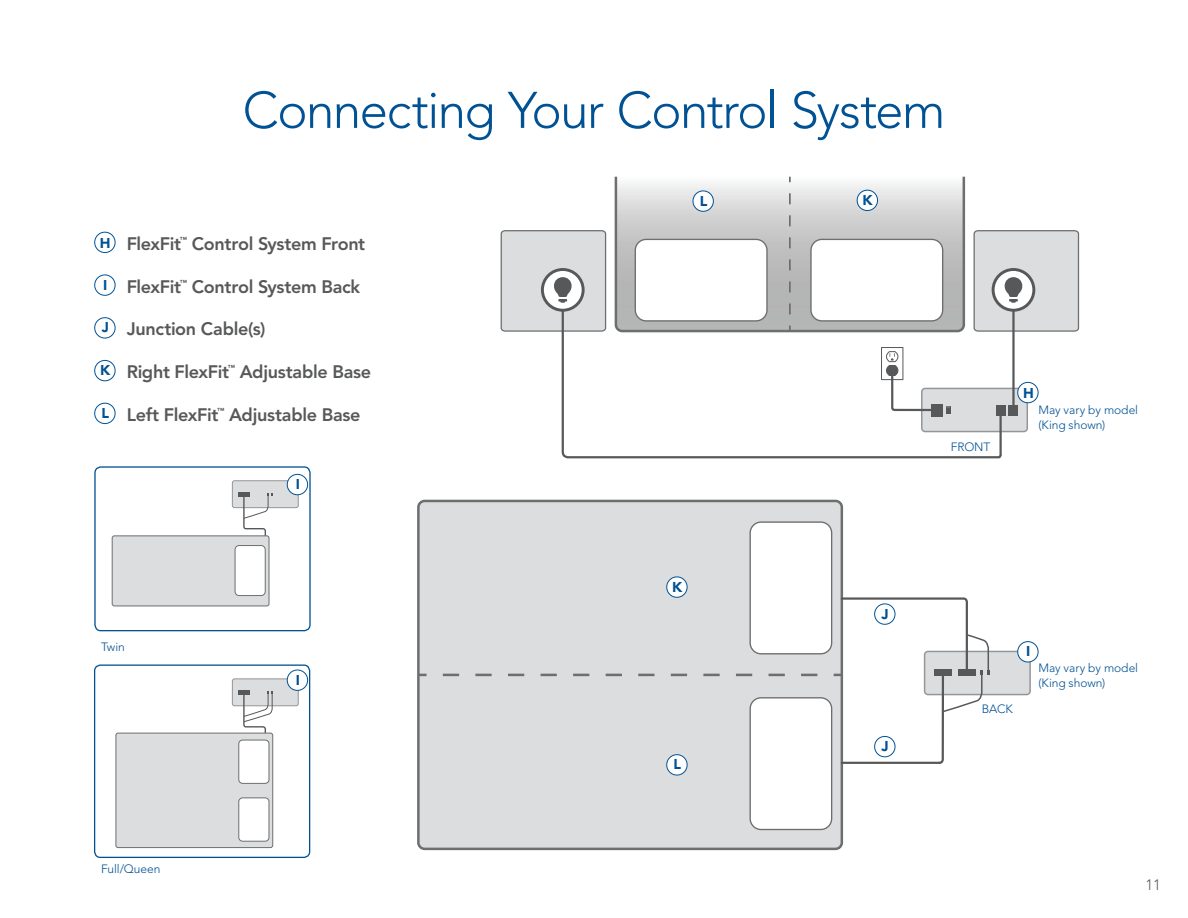
<style>
.page{position:relative;width:1188px;height:918px;background:#fff}
.page>*{position:absolute;margin:0;border:0;box-sizing:border-box;transform-origin:0 0}
.t1{font:300 51px "Avenir LT Std";letter-spacing:-.03em;color:#005294}
.t2{font:800 18px "Avenir LT Std";letter-spacing:-.02em;color:#57585a}
.t3{font:300 15px "Avenir LT Std";color:#57585a}
.t4{font:900 14.1px "Avenir LT Std";color:#005294}
.t5{font:300 12px/15px "Avenir LT Std";letter-spacing:-.005em;color:#005294}
.t6{font:800 7.2px "Avenir LT Std";color:#57585a}
.s1{font-weight:900;font-size:14.1px;color:#005294}
</style>
<div class="page">
<div style="left:94px;top:466px;width:217px;height:165px;border:1px solid #005294;border-radius:6px"></div>
<div style="left:418px;top:501px;width:424px;height:348px;background:#dcdddf;border-radius:6px"></div>
<div style="left:417px;top:500px;width:426px;height:350px;border:3px solid #6d6f6f;border-radius:6px"></div>
<svg style="left:442px;top:674px;width:375px;height:2px"></svg>
<svg style="left:418px;top:674px;width:9px;height:2px"></svg>
<div style="left:925px;top:651px;width:105px;height:44px;background:#dcdddf;border-radius:3px"></div>
<div style="left:924px;top:651px;width:107px;height:44px;border:1px solid #939598;border-radius:3px"></div>
<div style="left:232px;top:679px;width:66px;height:27px;background:#dcdddf;border-radius:2px"></div>
<div style="left:232px;top:678px;width:67px;height:28px;border:1px solid #939598;border-radius:2px"></div>
<hr style="left:238px;top:690px;width:12px;height:4px;background:#57585a">
<svg style="left:243px;top:691px;width:30px;height:43px"></svg>
<div style="left:94px;top:664px;width:216px;height:194px;border:1px solid #005294;border-radius:6px"></div>
<div style="left:232px;top:481px;width:66px;height:27px;background:#dcdddf;border-radius:2px"></div>
<div style="left:232px;top:480px;width:67px;height:28px;border:1px solid #939598;border-radius:2px"></div>
<hr style="left:238px;top:492px;width:12px;height:4px;background:#57585a">
<svg style="left:243px;top:493px;width:30px;height:77px"></svg>
<svg style="left:834px;top:596px;width:156px;height:255px"></svg>
<div style="left:750px;top:522px;width:82px;height:132px;background:#fff;border-radius:11px"></div>
<div style="left:749px;top:521px;width:83px;height:133px;border:1px solid #6d6f6f;border-radius:11px"></div>
<div style="left:750px;top:698px;width:82px;height:132px;background:#fff;border-radius:11px"></div>
<div style="left:749px;top:697px;width:83px;height:133px;border:1px solid #6d6f6f;border-radius:11px"></div>
<svg style="left:614px;top:176px;width:352px;height:132px"></svg>
<svg style="left:789px;top:188px;width:2px;height:120px"></svg>
<div style="left:116px;top:733px;width:157px;height:115px;background:#dcdddf;border-radius:2px"></div>
<div style="left:115px;top:733px;width:158px;height:115px;border:1px solid #6d6f6f;border-radius:2px"></div>
<div style="left:239px;top:740px;width:30px;height:43px;background:#fff;border-radius:4px"></div>
<div style="left:239px;top:740px;width:30px;height:44px;border:1px solid #6d6f6f;border-radius:4px"></div>
<div style="left:239px;top:798px;width:30px;height:43px;background:#fff;border-radius:4px"></div>
<div style="left:239px;top:798px;width:30px;height:43px;border:1px solid #6d6f6f;border-radius:4px"></div>
<div style="left:811px;top:239px;width:132px;height:82px;background:#fff;border-radius:11px"></div>
<div style="left:810px;top:239px;width:133px;height:83px;border:1px solid #6d6f6f;border-radius:11px"></div>
<div style="left:635px;top:239px;width:132px;height:82px;background:#fff;border-radius:11px"></div>
<div style="left:635px;top:239px;width:133px;height:83px;border:1px solid #6d6f6f;border-radius:11px"></div>
<div style="left:922px;top:388px;width:105px;height:44px;background:#dcdddf;border-radius:3px"></div>
<div style="left:921px;top:388px;width:107px;height:44px;border:1px solid #939598;border-radius:3px"></div>
<div style="left:996px;top:405px;width:10px;height:10px;background:#57585a"></div>
<div style="left:1009px;top:405px;width:9px;height:10px;background:#57585a"></div>
<svg style="left:561px;top:308px;width:440px;height:151px"></svg>
<hr style="left:999px;top:409px;width:3px;height:46px;background:#57585a">
<hr style="left:1012px;top:309px;width:3px;height:97px;background:#57585a">
<svg style="left:886px;top:352px;width:53px;height:60px"></svg>
<svg style="left:996px;top:453px;width:6px;height:6px"></svg>
<svg style="left:500px;top:230px;width:107px;height:102px;background:#d1d2d3"></svg>
<svg style="left:973px;top:230px;width:107px;height:102px;background:#d1d2d3"></svg>
<hr style="left:842px;top:762px;width:97px;height:2px;background:#57585a">
<div style="left:112px;top:536px;width:157px;height:70px;background:#dcdddf;border-radius:2px"></div>
<div style="left:112px;top:535px;width:157px;height:71px;border:1px solid #6d6f6f;border-radius:2px"></div>
<div style="left:235px;top:546px;width:30px;height:50px;background:#fff;border-radius:4px"></div>
<div style="left:235px;top:545px;width:30px;height:51px;border:1px solid #6d6f6f;border-radius:4px"></div>
<div style="left:94px;top:232px;width:21px;height:21px;border:1px solid #005294;border-radius:50%"></div>
<div style="left:94px;top:275px;width:21px;height:21px;border:1px solid #005294;border-radius:50%"></div>
<div style="left:94px;top:317px;width:21px;height:21px;border:1px solid #005294;border-radius:50%"></div>
<div style="left:94px;top:360px;width:21px;height:21px;border:1px solid #005294;border-radius:50%"></div>
<div style="left:94px;top:403px;width:21px;height:21px;border:1px solid #005294;border-radius:50%"></div>
<div style="left:667px;top:577px;width:20px;height:20px;background:#fff;border-radius:50%"></div>
<div style="left:666px;top:577px;width:22px;height:21px;border:1px solid #005294;border-radius:50%"></div>
<div style="left:667px;top:755px;width:20px;height:20px;background:#fff;border-radius:50%"></div>
<div style="left:666px;top:754px;width:22px;height:21px;border:1px solid #005294;border-radius:50%"></div>
<div style="left:1018px;top:382px;width:20px;height:21px;background:#fff;border-radius:50%"></div>
<div style="left:1017px;top:382px;width:22px;height:21px;border:1px solid #005294;border-radius:50%"></div>
<div style="left:1018px;top:642px;width:20px;height:20px;background:#fff;border-radius:50%"></div>
<div style="left:1017px;top:641px;width:22px;height:21px;border:1px solid #005294;border-radius:50%"></div>
<div style="left:857px;top:190px;width:21px;height:21px;background:#fff;border-radius:50%"></div>
<div style="left:857px;top:190px;width:21px;height:21px;border:1px solid #005294;border-radius:50%"></div>
<div style="left:693px;top:191px;width:20px;height:20px;background:#fff;border-radius:50%"></div>
<div style="left:693px;top:191px;width:21px;height:21px;border:1px solid #005294;border-radius:50%"></div>
<div style="left:875px;top:736px;width:20px;height:21px;background:#fff;border-radius:50%"></div>
<div style="left:874px;top:736px;width:21px;height:21px;border:1px solid #005294;border-radius:50%"></div>
<div style="left:875px;top:604px;width:20px;height:20px;background:#fff;border-radius:50%"></div>
<div style="left:874px;top:604px;width:21px;height:21px;border:1px solid #005294;border-radius:50%"></div>
<div style="left:287px;top:670px;width:21px;height:20px;background:#fff;border-radius:50%"></div>
<div style="left:287px;top:670px;width:21px;height:21px;border:1px solid #005294;border-radius:50%"></div>
<div style="left:287px;top:474px;width:21px;height:21px;background:#fff;border-radius:50%"></div>
<div style="left:287px;top:474px;width:21px;height:21px;border:1px solid #005294;border-radius:50%"></div>
<h1 class="t1" style="left:243px;top:80px;width:704px">Connecting Your Control System</h1>
<p class="t2" style="left:100px;top:233px;width:83px"><span class="s1">H</span> FlexFit</p>
<p class="t6" style="left:180px;top:235px;width:9px">™</p>
<p class="t2" style="left:192px;top:233px;width:175px">Control System Front</p>
<p class="t2" style="left:103px;top:276px;width:80px"><sup>I</sup> FlexFit</p>
<p class="t6" style="left:180px;top:278px;width:9px">™</p>
<p class="t2" style="left:192px;top:276px;width:170px">Control System Back</p>
<p class="t2" style="left:102px;top:319px;width:165px"><sup>J</sup> Junction Cable(s)</p>
<p class="t2" style="left:100px;top:361px;width:130px"><sup>K</sup> Right FlexFit</p>
<p class="t6" style="left:228px;top:363px;width:9px">™</p>
<p class="t2" style="left:240px;top:361px;width:133px">Adjustable Base</p>
<p class="t2" style="left:101px;top:404px;width:118px"><sup>L</sup> Left FlexFit</p>
<p class="t6" style="left:217px;top:406px;width:9px">™</p>
<p class="t2" style="left:229px;top:404px;width:133px">Adjustable Base</p>
<p class="t4" style="left:296px;top:476px;width:6px">I</p>
<p class="t4" style="left:700px;top:192px;width:9px">L</p>
<p class="t4" style="left:863px;top:192px;width:12px">K</p>
<p class="t5" style="left:951px;top:439px;width:41px">FRONT</p>
<p class="t4" style="left:1023px;top:385px;width:12px">H</p>
<p class="t5" style="left:1039px;top:402px;width:101px">May vary by model (King shown)</p>
<p class="t5" style="left:101px;top:639px;width:25px">Twin</p>
<p class="t4" style="left:296px;top:671px;width:6px">I</p>
<p class="t4" style="left:672px;top:578px;width:12px">K</p>
<p class="t4" style="left:673px;top:756px;width:9px">L</p>
<p class="t4" style="left:882px;top:605px;width:9px">J</p>
<p class="t4" style="left:882px;top:738px;width:9px">J</p>
<p class="t5" style="left:982px;top:701px;width:32px">BACK</p>
<p class="t4" style="left:1026px;top:643px;width:6px">I</p>
<p class="t5" style="left:1039px;top:660px;width:101px">May vary by model (King shown)</p>
<p class="t5" style="left:101px;top:861px;width:61px">Full/Queen</p>
<p class="t3" style="left:1145px;top:876px;width:17px">11</p>
</div>
